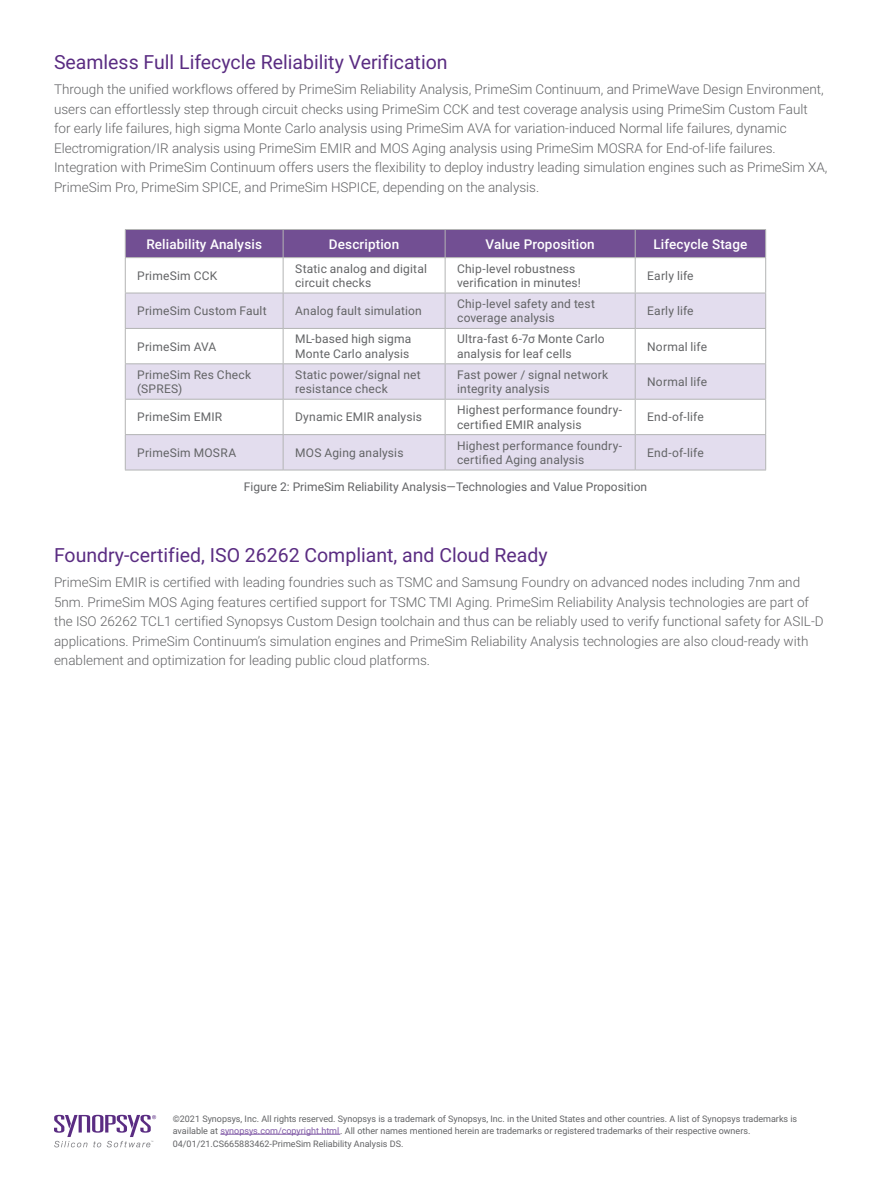
<style>
.page{position:relative;width:891px;height:1188px;background:#fff}
.page>*{position:absolute;margin:0;border:0;box-sizing:border-box;transform-origin:0 0}
.HEADING_1{font:19.5px "Roboto";color:#5a2c82}
.BODY_COPY{font:300 13.5px/19.5px "Roboto";color:#636466}
.TABLE_HEADER{font:500 13.5px "Roboto";letter-spacing:.01em;color:#fff}
.TABLE_BODY_-_CENTER{font:12px/14.4px "Roboto";letter-spacing:.015em;color:#636466}
.FIGURE_CAPTION{font:12px "Roboto";color:#636466}
.t1{font:9px/12px "Roboto";color:#636466}
.s1{color:#7f58a5}
</style>
<div class="page">
<svg style="left:54px;top:1115px;width:102px;height:32px"></svg>
<hr style="left:220px;top:1134px;width:120px;height:1px;background:#7f58a5">
<svg style="left:126px;top:258px;width:639px;height:35px"></svg>
<svg style="left:126px;top:294px;width:639px;height:176px;fill:#e3ddee"></svg>
<hr style="left:125px;top:229px;width:158px;height:1px;background:#b3b4b4">
<hr style="left:283px;top:229px;width:162px;height:1px;background:#b3b4b4">
<hr style="left:445px;top:229px;width:190px;height:1px;background:#b3b4b4">
<hr style="left:635px;top:229px;width:131px;height:1px;background:#b3b4b4">
<div style="left:125px;top:230px;width:641px;height:27px;background:#724f93"></div>
<hr style="left:125px;top:257px;width:158px;height:1px;background:#b3b4b4">
<hr style="left:125px;top:258px;width:1px;height:35px;background:#b3b4b4">
<hr style="left:283px;top:257px;width:162px;height:1px;background:#b3b4b4">
<hr style="left:283px;top:258px;width:1px;height:35px;background:#b3b4b4">
<hr style="left:445px;top:257px;width:190px;height:1px;background:#b3b4b4">
<hr style="left:445px;top:258px;width:1px;height:35px;background:#b3b4b4">
<hr style="left:635px;top:257px;width:131px;height:1px;background:#b3b4b4">
<hr style="left:635px;top:258px;width:1px;height:35px;background:#b3b4b4">
<hr style="left:765px;top:258px;width:1px;height:35px;background:#b3b4b4">
<hr style="left:125px;top:293px;width:158px;height:1px;background:#b3b4b4">
<hr style="left:125px;top:293px;width:1px;height:35px;background:#b3b4b4">
<hr style="left:283px;top:293px;width:162px;height:1px;background:#b3b4b4">
<hr style="left:283px;top:293px;width:1px;height:35px;background:#b3b4b4">
<hr style="left:445px;top:293px;width:190px;height:1px;background:#b3b4b4">
<hr style="left:445px;top:293px;width:1px;height:35px;background:#b3b4b4">
<hr style="left:635px;top:293px;width:131px;height:1px;background:#b3b4b4">
<hr style="left:635px;top:293px;width:1px;height:35px;background:#b3b4b4">
<hr style="left:765px;top:293px;width:1px;height:35px;background:#b3b4b4">
<hr style="left:125px;top:328px;width:158px;height:1px;background:#b3b4b4">
<hr style="left:125px;top:329px;width:1px;height:34px;background:#b3b4b4">
<hr style="left:283px;top:328px;width:162px;height:1px;background:#b3b4b4">
<hr style="left:283px;top:329px;width:1px;height:34px;background:#b3b4b4">
<hr style="left:445px;top:328px;width:190px;height:1px;background:#b3b4b4">
<hr style="left:445px;top:329px;width:1px;height:34px;background:#b3b4b4">
<hr style="left:635px;top:328px;width:131px;height:1px;background:#b3b4b4">
<hr style="left:635px;top:329px;width:1px;height:34px;background:#b3b4b4">
<hr style="left:765px;top:329px;width:1px;height:34px;background:#b3b4b4">
<hr style="left:125px;top:363px;width:158px;height:1px;background:#b3b4b4">
<hr style="left:125px;top:364px;width:1px;height:35px;background:#b3b4b4">
<hr style="left:283px;top:363px;width:162px;height:1px;background:#b3b4b4">
<hr style="left:283px;top:364px;width:1px;height:35px;background:#b3b4b4">
<hr style="left:445px;top:363px;width:190px;height:1px;background:#b3b4b4">
<hr style="left:445px;top:364px;width:1px;height:35px;background:#b3b4b4">
<hr style="left:635px;top:363px;width:131px;height:1px;background:#b3b4b4">
<hr style="left:635px;top:364px;width:1px;height:35px;background:#b3b4b4">
<hr style="left:765px;top:364px;width:1px;height:35px;background:#b3b4b4">
<hr style="left:125px;top:399px;width:158px;height:1px;background:#b3b4b4">
<hr style="left:125px;top:400px;width:1px;height:34px;background:#b3b4b4">
<hr style="left:283px;top:399px;width:162px;height:1px;background:#b3b4b4">
<hr style="left:283px;top:400px;width:1px;height:34px;background:#b3b4b4">
<hr style="left:445px;top:399px;width:190px;height:1px;background:#b3b4b4">
<hr style="left:445px;top:400px;width:1px;height:34px;background:#b3b4b4">
<hr style="left:635px;top:399px;width:131px;height:1px;background:#b3b4b4">
<hr style="left:635px;top:400px;width:1px;height:34px;background:#b3b4b4">
<hr style="left:765px;top:400px;width:1px;height:34px;background:#b3b4b4">
<hr style="left:125px;top:434px;width:158px;height:1px;background:#b3b4b4">
<hr style="left:125px;top:435px;width:1px;height:35px;background:#b3b4b4">
<hr style="left:283px;top:434px;width:162px;height:1px;background:#b3b4b4">
<hr style="left:283px;top:435px;width:1px;height:35px;background:#b3b4b4">
<hr style="left:445px;top:434px;width:190px;height:1px;background:#b3b4b4">
<hr style="left:445px;top:435px;width:1px;height:35px;background:#b3b4b4">
<hr style="left:635px;top:434px;width:131px;height:1px;background:#b3b4b4">
<hr style="left:635px;top:435px;width:1px;height:35px;background:#b3b4b4">
<hr style="left:765px;top:435px;width:1px;height:35px;background:#b3b4b4">
<hr style="left:125px;top:470px;width:158px;height:1px;background:#b3b4b4">
<hr style="left:283px;top:470px;width:162px;height:1px;background:#b3b4b4">
<hr style="left:445px;top:470px;width:190px;height:1px;background:#b3b4b4">
<hr style="left:635px;top:470px;width:131px;height:1px;background:#b3b4b4">
<p class="HEADING_1" style="left:54px;top:48px;width:395px">Seamless Full Lifecycle Reliability Verification</p>
<p class="BODY_COPY" style="left:54px;top:79px;width:775px">Through the unified workflows offered by PrimeSim Reliability Analysis, PrimeSim Continuum, and PrimeWave Design Environment, users can effortlessly step through circuit checks using PrimeSim CCK and test coverage analysis using PrimeSim Custom Fault for early life failures, high sigma Monte Carlo analysis using PrimeSim AVA for variation-induced Normal life failures, dynamic Electromigration/IR analysis using PrimeSim EMIR and MOS Aging analysis using PrimeSim MOSRA for End-of-life failures.<br>Integration with PrimeSim Continuum offers users the flexibility to deploy industry leading simulation engines such as PrimeSim XA, PrimeSim Pro, PrimeSim SPICE, and PrimeSim HSPICE, depending on the analysis.</p>
<p class="TABLE_HEADER" style="left:146px;top:234px;width:117px">Reliability Analysis</p>
<p class="TABLE_HEADER" style="left:329px;top:234px;width:72px">Description</p>
<p class="TABLE_HEADER" style="left:486px;top:234px;width:111px">Value Proposition</p>
<p class="TABLE_HEADER" style="left:653px;top:234px;width:96px">Lifecycle Stage</p>
<p class="TABLE_BODY_-_CENTER" style="left:137px;top:268px;width:82px">PrimeSim CCK</p>
<p class="TABLE_BODY_-_CENTER" style="left:295px;top:261px;width:133px">Static analog and digital circuit checks</p>
<p class="TABLE_BODY_-_CENTER" style="left:457px;top:261px;width:125px">Chip-level robustness verification in minutes!</p>
<p class="TABLE_BODY_-_CENTER" style="left:647px;top:268px;width:48px">Early life</p>
<p class="TABLE_BODY_-_CENTER" style="left:137px;top:303px;width:131px">PrimeSim Custom Fault</p>
<p class="TABLE_BODY_-_CENTER" style="left:295px;top:303px;width:128px">Analog fault simulation</p>
<p class="TABLE_BODY_-_CENTER" style="left:457px;top:296px;width:139px">Chip-level safety and test coverage analysis</p>
<p class="TABLE_BODY_-_CENTER" style="left:647px;top:303px;width:48px">Early life</p>
<p class="TABLE_BODY_-_CENTER" style="left:137px;top:339px;width:80px">PrimeSim AVA</p>
<p class="TABLE_BODY_-_CENTER" style="left:295px;top:332px;width:118px">ML-based high sigma<br>Monte Carlo analysis</p>
<p class="TABLE_BODY_-_CENTER" style="left:457px;top:332px;width:149px">Ultra-fast 6-7σ Monte Carlo analysis for leaf cells</p>
<p class="TABLE_BODY_-_CENTER" style="left:647px;top:339px;width:61px">Normal life</p>
<p class="TABLE_BODY_-_CENTER" style="left:137px;top:367px;width:115px">PrimeSim Res Check (SPRES)</p>
<p class="TABLE_BODY_-_CENTER" style="left:295px;top:367px;width:127px">Static power/signal net resistance check</p>
<p class="TABLE_BODY_-_CENTER" style="left:457px;top:367px;width:153px">Fast power / signal network integrity analysis</p>
<p class="TABLE_BODY_-_CENTER" style="left:647px;top:374px;width:61px">Normal life</p>
<p class="TABLE_BODY_-_CENTER" style="left:137px;top:410px;width:87px">PrimeSim EMIR</p>
<p class="TABLE_BODY_-_CENTER" style="left:295px;top:410px;width:128px">Dynamic EMIR analysis</p>
<p class="TABLE_BODY_-_CENTER" style="left:457px;top:402px;width:167px">Highest performance foundry&shy;certified EMIR analysis</p>
<p class="TABLE_BODY_-_CENTER" style="left:647px;top:410px;width:58px">End-of-life</p>
<p class="TABLE_BODY_-_CENTER" style="left:137px;top:445px;width:101px">PrimeSim MOSRA</p>
<p class="TABLE_BODY_-_CENTER" style="left:295px;top:445px;width:110px">MOS Aging analysis</p>
<p class="TABLE_BODY_-_CENTER" style="left:457px;top:438px;width:167px">Highest performance foundry&shy;certified Aging analysis</p>
<p class="TABLE_BODY_-_CENTER" style="left:647px;top:445px;width:58px">End-of-life</p>
<p class="FIGURE_CAPTION" style="left:244px;top:479px;width:405px">Figure 2: PrimeSim Reliability Analysis—Technologies and Value Proposition</p>
<p class="HEADING_1" style="left:54px;top:541px;width:495px">Foundry-certified, ISO 26262 Compliant, and Cloud Ready</p>
<p class="BODY_COPY" style="left:54px;top:572px;width:771px">PrimeSim EMIR is certified with leading foundries such as TSMC and Samsung Foundry on advanced nodes including 7nm and 5nm. PrimeSim MOS Aging features certified support for TSMC TMI Aging. PrimeSim Reliability Analysis technologies are part of the ISO 26262 TCL1 certified Synopsys Custom Design toolchain and thus can be reliably used to verify functional safety for ASIL-D applications. PrimeSim Continuum’s simulation engines and PrimeSim Reliability Analysis technologies are also cloud-ready with enablement and optimization for leading public cloud platforms.</p>
<p class="t1" style="left:173px;top:1112px;width:626px">©2021 Synopsys, Inc. All rights reserved. Synopsys is a trademark of Synopsys, Inc. in the United States and other countries. A list of Synopsys trademarks is available at <span class="s1">synopsys.com/copyright.html</span> . All other names mentioned herein are trademarks or registered trademarks of their respective owners.</p>
<p class="t1" style="left:173px;top:1137px;width:232px">04/01/21.CS665883462-PrimeSim Reliability Analysis DS.</p>
</div>
